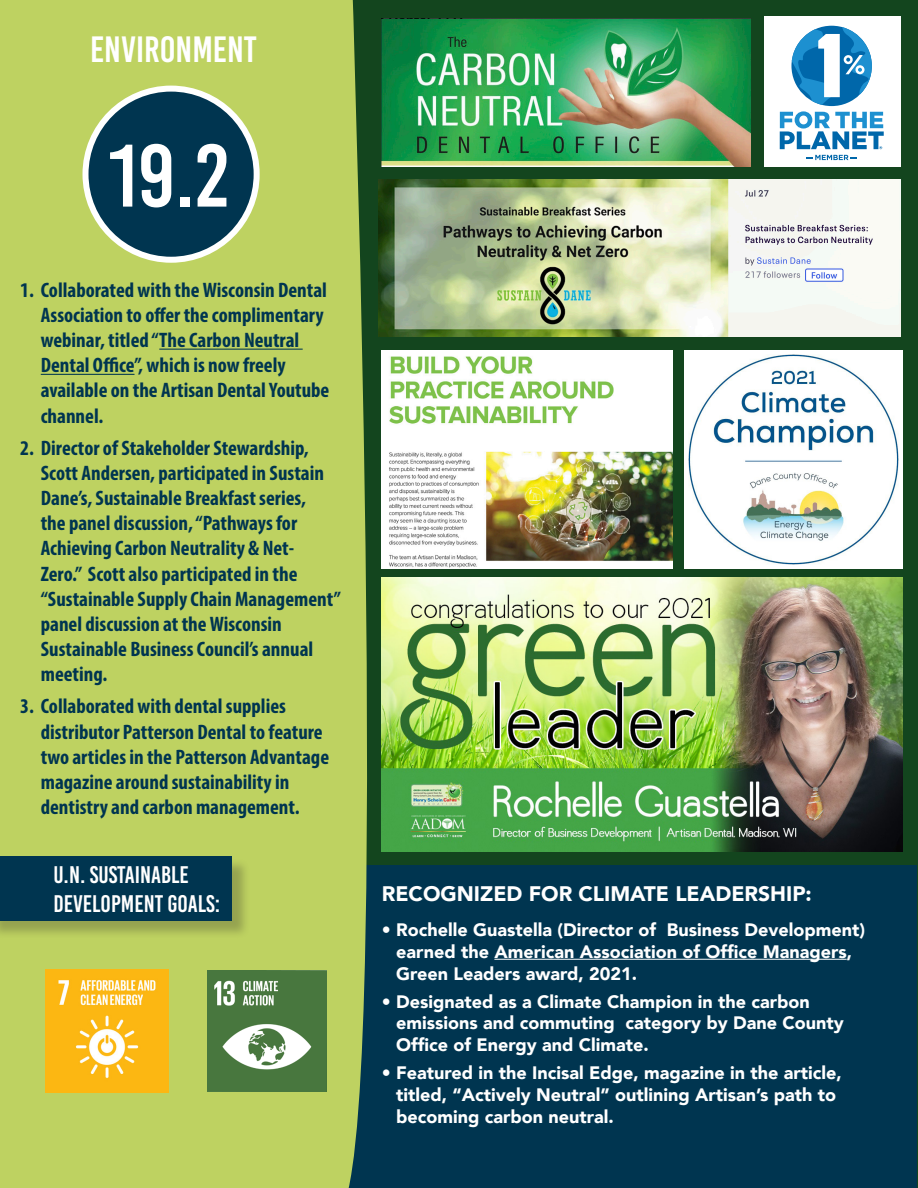
<style>
.page{position:relative;width:918px;height:1188px;background:#fff}
.page>*{position:absolute;margin:0;border:0;box-sizing:border-box;transform-origin:0 0}
.t1{font:88.5px "Bebas Kai";color:#fff}
.t2{font:36.6px "Bebas Kai";color:#fff}
.t3{font:24px "Bebas Kai";color:#fff}
.t4{font:700 condensed 21px/25.2px "Myriad Pro";color:#003550}
.t5{font:900 21px "Avenir";color:#fff}
.t6{font:900 18px/21.6px "Avenir";color:#fff}
</style>
<div class="page">
<div style="left:396px;top:0;width:522px;height:1188px;background:#13451e"></div>
<div style="left:328px;top:865px;width:589px;height:323px;background:#003550"></div>
<div style="left:764px;top:16px;width:136px;height:151px;background:#fff"></div>
<svg style="left:0;top:0;width:396px;height:1188px;fill:#bed261"></svg>
<img style="left:207px;top:971px;width:119px;height:120px">
<div style="left:0;top:858px;width:251px;height:81px;background:#231f20;opacity:.26"></div>
<div style="left:0;top:856px;width:232px;height:65px;background:#003550"></div>
<hr style="left:159px;top:349px;width:144px;height:1px;background:#003550">
<hr style="left:41px;top:374px;width:94px;height:1px;background:#003550">
<div style="left:86px;top:89px;width:171px;height:171px;background:#003550;border-radius:50%"></div>
<div style="left:83px;top:86px;width:177px;height:177px;border:6px solid #fff;border-radius:50%"></div>
<img style="left:382px;top:578px;width:521px;height:273px">
<hr style="left:494px;top:959px;width:353px;height:1px;background:#fff">
<img style="left:685px;top:350px;width:218px;height:218px">
<img style="left:382px;top:350px;width:291px;height:219px">
<img style="left:378px;top:179px;width:522px;height:158px">
<img style="left:382px;top:18px;width:369px;height:149px">
<img style="left:46px;top:970px;width:123px;height:123px">
<svg style="left:792px;top:27px;width:80px;height:78px"></svg>
<svg style="left:807px;top:155px;width:50px;height:5px"></svg>
<svg style="left:780px;top:111px;width:104px;height:38px"></svg>
<p class="t2" style="left:90px;top:30px;width:168px">ENVIRONMENT</p>
<p class="t1" style="left:108px;top:128px;width:122px">19.2</p>
<p class="t4" style="left:41px;top:277px;width:290px;text-indent:-21px">1. Collaborated with the Wisconsin Dental Association to offer the complimentary webinar, titled “The Carbon Neutral Dental Office”, which is now freely available on the Artisan Dental Youtube channel.</p>
<p class="t4" style="left:41px;top:435px;width:302px;text-indent:-21px">2. Director of Stakeholder Stewardship, Scott Andersen, participated in Sustain Dane’s, Sustainable Breakfast series,<br>the panel discussion, “Pathways for Achieving Carbon Neutrality &amp; Net-<br>Zero.” Scott also participated in the “Sustainable Supply Chain Management” panel discussion at the Wisconsin Sustainable Business Council’s annual meeting.</p>
<p class="t4" style="left:41px;top:693px;width:290px;text-indent:-21px">3. Collaborated with dental supplies distributor Patterson Dental to feature two articles in the Patterson Advantage magazine around sustainability in dentistry and carbon management.</p>
<p class="t3" style="left:53px;top:862px;width:137px">U.N. SUSTAINABLE</p>
<p class="t3" style="left:53px;top:891px;width:168px">DEVELOPMENT GOALS:</p>
<p class="t5" style="left:382px;top:876px;width:432px">RECOGNIZED FOR CLIMATE LEADERSHIP:</p>
<p class="t6" style="left:396px;top:919px;width:470px;text-indent:-14px">• Rochelle Guastella (Director of Business Development) earned the American Association of Office Managers,<br>Green Leaders award, 2021.</p>
<p class="t6" style="left:396px;top:990px;width:449px;text-indent:-14px">• Designated as a Climate Champion in the carbon emissions and commuting category by Dane County<br>Office of Energy and Climate.</p>
<p class="t6" style="left:396px;top:1062px;width:447px;text-indent:-14px">• Featured in the Incisal Edge, magazine in the article, titled, “Actively Neutral” outlining Artisan’s path to becoming carbon neutral.</p>
</div>
